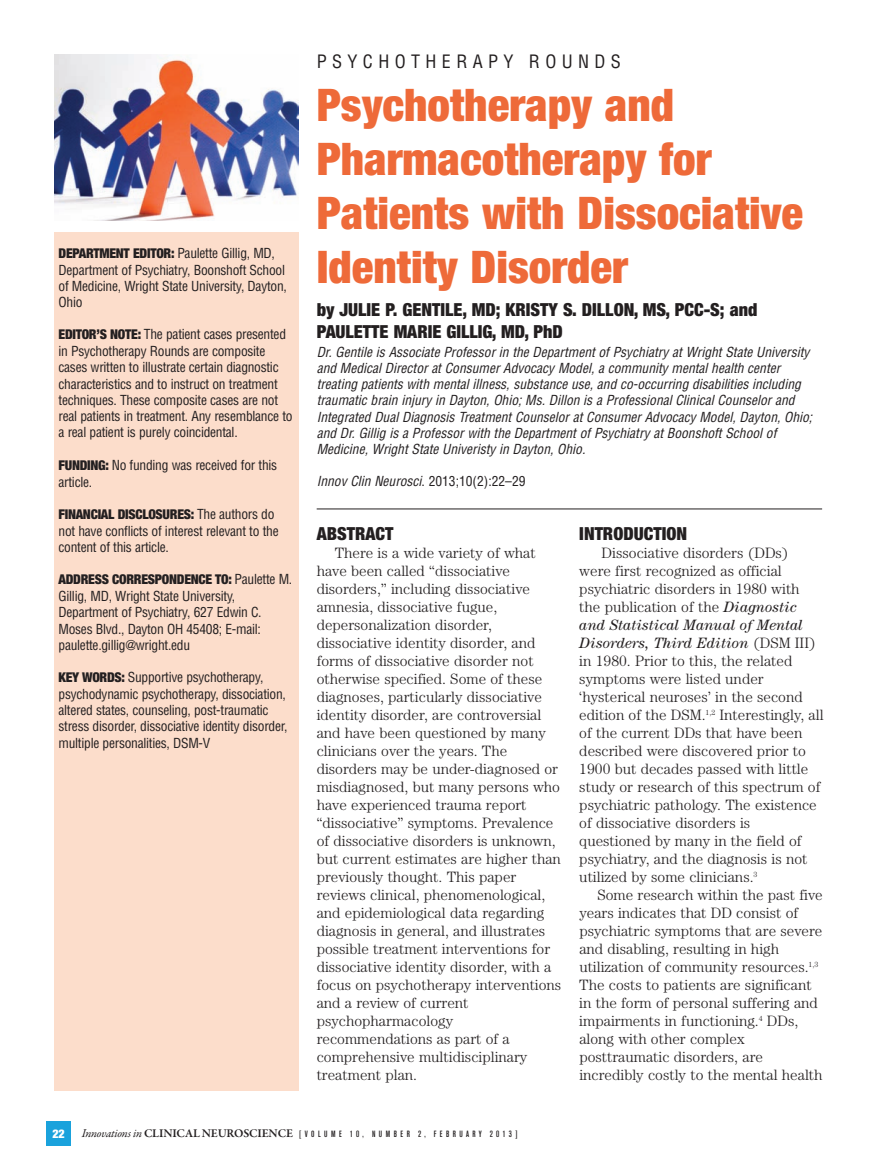
<style>
.page{position:relative;width:878px;height:1175px;background:#fff}
.page>*{position:absolute;margin:0;border:0;box-sizing:border-box;transform-origin:0 0}
.t1{font:900 condensed 45px/54px "Helvetica Neue LT Std";color:#ee6a39}
.t2{font:900 condensed 18px/21.6px "Helvetica Neue LT Std";color:#231f20}
.t3{font:condensed 18px "Helvetica";letter-spacing:.3em;color:#231f20}
.t4{font:300 15px/18px "Century Std";color:#231f20}
.t5{font:condensed 13.5px/16.4px "Helvetica";letter-spacing:-.02em;color:#231f20}
.t6{font:italic condensed 13.5px/16.2px "Helvetica";color:#231f20}
.t7{font:900 condensed 13.5px "Helvetica Neue LT Std";letter-spacing:-.02em;color:#231f20}
.t8{font:900 condensed 12px "Helvetica Neue LT Std";color:#fff}
.t9{font:500 condensed 9px "Akzidenz Grotesk BE";letter-spacing:.38em;color:#231f20}
.s1{font-family:"Helvetica Neue LT Std";font-weight:900}
.s2{font-family:"Helvetica";font-weight:400}
.s3{font-style:normal}
.s4{font-weight:400;font-style:italic}
.s5{font-family:"Garamond Premr Pro";font-weight:400;font-style:italic;font-stretch:normal;font-size:12px}
.s6{font-family:"Garamond Premr Pro";font-weight:600;font-stretch:normal;font-size:12px}
</style>
<div class="page">
<div style="left:46px;top:1121px;width:25px;height:24px;background:#1aa2dc"></div>
<div style="left:54px;top:232px;width:244px;height:858px;background:#fcddcb"></div>
<img style="left:54px;top:54px;width:244px;height:167px">
<hr style="left:316px;top:508px;width:506px;height:1px;background:#231f20">
<p class="t5" style="left:59px;top:245px;width:230px"><span class="s1">DEPARTMENT EDITOR:</span> Paulette Gillig, MD, Department of Psychiatry, Boonshoft School of Medicine, Wright State University, Dayton, Ohio</p>
<p class="t5" style="left:59px;top:326px;width:235px"><span class="s1">EDITOR’S NOTE:</span> The patient cases presented in Psychotherapy Rounds are composite cases written to illustrate certain diagnostic characteristics and to instruct on treatment techniques. These composite cases are not real patients in treatment. Any resemblance to a real patient is purely coincidental.</p>
<p class="t5" style="left:59px;top:457px;width:220px"><span class="s1">FUNDING:</span> No funding was received for this article.</p>
<p class="t7" style="left:59px;top:509px;width:217px">FINANCIAL DISCLOSURES: <span class="s2">The authors do</span></p>
<p class="t5" style="left:59px;top:523px;width:222px">not have conflicts of interest relevant to the content of this article.</p>
<p class="t7" style="left:59px;top:575px;width:235px">ADDRESS CORRESPONDENCE TO: <span class="s2">Paulette M.</span></p>
<p class="t5" style="left:59px;top:588px;width:205px">Gillig, MD, Wright State University, Department of Psychiatry, 627 Edwin C.<br>Moses Blvd., Dayton OH 45408; E-mail: paulette.gillig@wright.edu</p>
<p class="t5" style="left:59px;top:669px;width:230px"><span class="s1">KEY WORDS:</span> Supportive psychotherapy, psychodynamic psychotherapy, dissociation, altered states, counseling, post-traumatic stress disorder, dissociative identity disorder, multiple personalities, DSM-V</p>
<p class="t3" style="left:316px;top:51px;width:306px">PSYCHOTHERAPY ROUNDS</p>
<h1 class="t1" style="left:316px;top:82px;width:488px">Psychotherapy and<br>Pharmacotherapy for<br>Patients with Dissociative<br>Identity Disorder</h1>
<p class="t2" style="left:316px;top:300px;width:442px">by JULIE P. GENTILE, MD; KRISTY S. DILLON, MS, PCC-S; and<br>PAULETTE MARIE GILLIG, MD, PhD</p>
<p class="t6" style="left:316px;top:344px;width:497px">Dr. Gentile is Associate Professor in the Department of Psychiatry at Wright State University and Medical Director at Consumer Advocacy Model, a community mental health center treating patients with mental illness, substance use, and co-occurring disabilities including traumatic brain injury in Dayton, Ohio; Ms. Dillon is a Professional Clinical Counselor and Integrated Dual Diagnosis Treatment Counselor at Consumer Advocacy Model, Dayton, Ohio; and Dr. Gillig is a Professor with the Department of Psychiatry at Boonshoft School of Medicine, Wright State Univeristy in Dayton, Ohio.</p>
<p class="t6" style="left:316px;top:473px;width:210px">Innov Clin Neurosci<span class="s3">. 2013;10(2):22–29</span></p>
<p class="t2" style="left:316px;top:524px;width:78px">ABSTRACT</p>
<p class="t4" style="left:317px;top:545px;width:246px;text-indent:18px">There is a wide variety of what have been called “dissociative disorders,” including dissociative amnesia, dissociative fugue, depersonalization disorder, dissociative identity disorder, and forms of dissociative disorder not otherwise specified. Some of these diagnoses, particularly dissociative identity disorder, are controversial and have been questioned by many clinicians over the years. The disorders may be under-diagnosed or misdiagnosed, but many persons who have experienced trauma report “dissociative” symptoms. Prevalence of dissociative disorders is unknown, but current estimates are higher than previously thought. This paper reviews clinical, phenomenological, and epidemiological data regarding diagnosis in general, and illustrates possible treatment interventions for dissociative identity disorder, with a focus on psychotherapy interventions and a review of current psychopharmacology recommendations as part of a comprehensive multidisciplinary treatment plan.</p>
<p class="t2" style="left:579px;top:524px;width:109px">INTRODUCTION</p>
<p class="t4" style="left:579px;top:545px;width:246px;text-indent:22px">Dissociative disorders (DDs) were first recognized as official psychiatric disorders in 1980 with the publication of the <span class="s4">Diagnostic and Statistical Manual of Mental Disorders, Third Edition</span> (DSM III) in 1980. Prior to this, the related symptoms were listed under ‘hysterical neuroses’ in the second edition of the DSM.<sup>1,2</sup> Interestingly, all of the current DDs that have been described were discovered prior to 1900 but decades passed with little study or research of this spectrum of psychiatric pathology. The existence of dissociative disorders is questioned by many in the field of psychiatry, and the diagnosis is not utilized by some clinicians.<sup>3</sup></p>
<p class="t4" style="left:579px;top:887px;width:245px;text-indent:18px">Some research within the past five years indicates that DD consist of psychiatric symptoms that are severe and disabling, resulting in high utilization of community resources.<sup>1,3<br></sup>The costs to patients are significant in the form of personal suffering and impairments in functioning.<sup>4</sup> DDs, along with other complex posttraumatic disorders, are incredibly costly to the mental health</p>
<p class="t8" style="left:53px;top:1128px;width:14px">22</p>
<p class="t9" style="left:82px;top:1131px;width:437px"><span class="s5">Innovations in</span><span class="s6">CLINICAL NEUROSCIENCE</span> [VOLUME 10, NUMBER 2, FEBRUARY 2013]</p>
</div>
